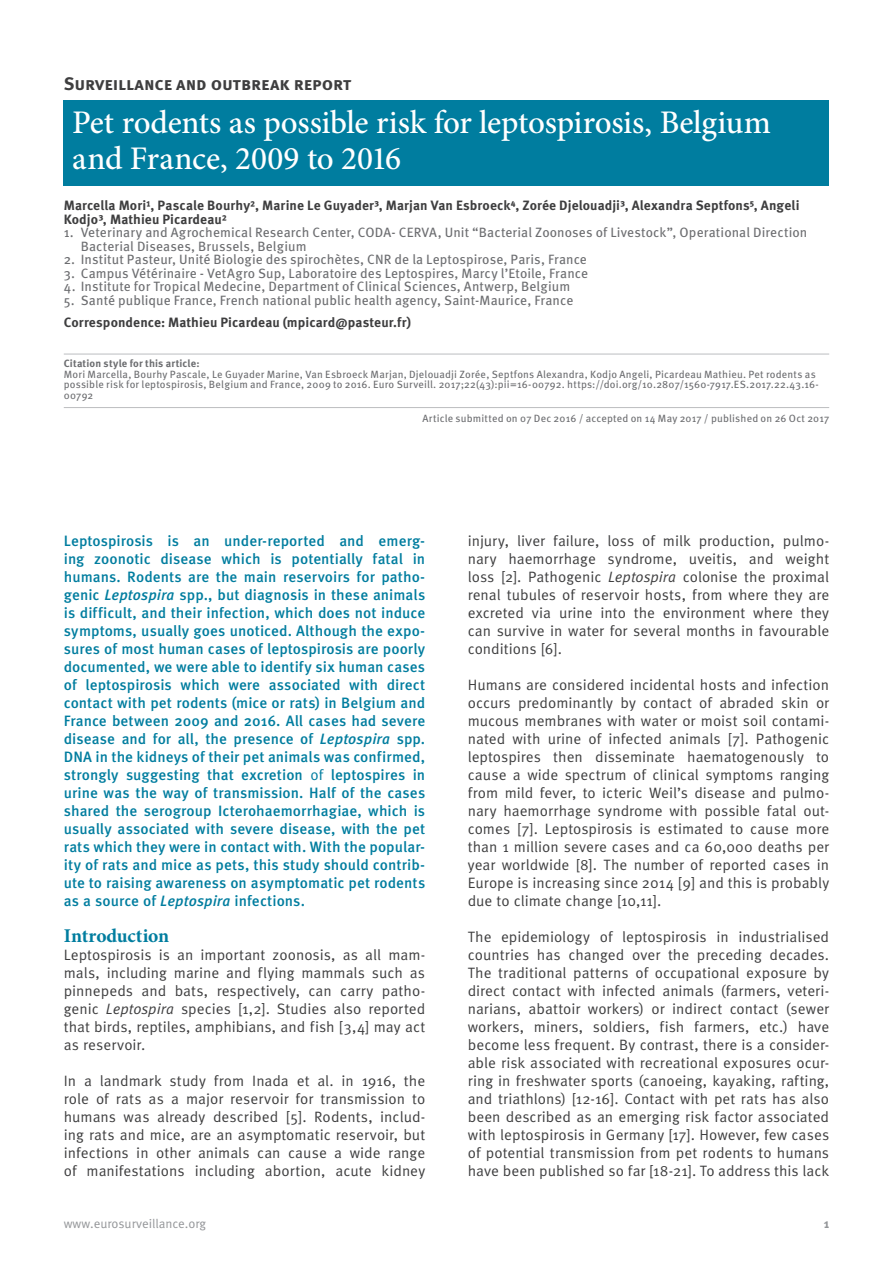
<style>
.page{position:relative;width:893px;height:1263px;background:#fff}
.page>*{position:absolute;margin:0;border:0;box-sizing:border-box;transform-origin:0 0}
.t1{font:500 33px/36px "Minion Pro";letter-spacing:-.005em;color:#fff}
.t2{font:700 19.5px "Minion Pro";letter-spacing:-.005em;color:#007d9f}
.t3{font:700 18px "Meta Pro";color:#3e3e3f}
.t4{font:15px/18px "Meta Pro";color:#3e3e3f;text-align:justify}
.t5{font:500 15px/18px "Meta Pro";letter-spacing:.005em;color:#007d9f;text-align:justify}
.t6{font:13.5px/13.5px "Meta Pro";letter-spacing:.005em;color:#6c6d70}
.t7{font:700 13.5px/13.5px "Meta Pro";letter-spacing:.005em;color:#3e3e3f}
.t8{font:12.75px "Meta Pro";color:#939598}
.t9{font:700 12.75px "Meta Pro";color:#939598}
.t10{font:10.5px/10.5px "Meta Pro";letter-spacing:.015em;color:#6c6d70}
.t11{font:700 10.5px "Meta Pro";letter-spacing:.015em;color:#6c6d70}
.s1{font-style:italic}
.s2{font-weight:400}
</style>
<div class="page">
<hr style="left:64px;top:354px;width:765px;height:1px;background:#bcbdc0">
<hr style="left:64px;top:407px;width:765px;height:1px;background:#bcbdc0">
<div style="left:64px;top:100px;width:765px;height:86px;background:#007d9f"></div>
<p class="t3" style="left:64px;top:72px;width:289px">Surveillance and outbreak report</p>
<h1 class="t1" style="left:72px;top:104px;width:700px">Pet rodents as possible risk for leptospirosis, Belgium and France, 2009 to 2016</h1>
<p class="t7" style="left:64px;top:199px;width:737px">Marcella Mori¹, Pascale Bourhy², Marine Le Guyader³, Marjan Van Esbroeck⁴, Zorée Djelouadji³, Alexandra Septfons⁵, Angeli<br>Kodjo³, Mathieu Picardeau²</p>
<p class="t6" style="left:81px;top:226px;width:728px;text-indent:-17px">1. Veterinary and Agrochemical Research Center, CODA- CERVA, Unit “Bacterial Zoonoses of Livestock”, Operational Direction<br>Bacterial Diseases, Brussels, Belgium</p>
<p class="t6" style="left:64px;top:253px;width:525px">2. Institut Pasteur, Unité Biologie des spirochètes, CNR de la Leptospirose, Paris, France</p>
<p class="t6" style="left:64px;top:267px;width:526px">3. Campus Vétérinaire - VetAgro Sup, Laboratoire des Leptospires, Marcy l’Etoile, France</p>
<p class="t6" style="left:64px;top:280px;width:508px">4. Institute for Tropical Medecine, Department of Clinical Sciences, Antwerp, Belgium</p>
<p class="t6" style="left:64px;top:294px;width:511px">5. Santé publique France, French national public health agency, Saint-Maurice, France</p>
<p class="t7" style="left:64px;top:316px;width:349px">Correspondence: Mathieu Picardeau (mpicard@pasteur.fr)</p>
<p class="t11" style="left:64px;top:357px;width:137px">Citation style for this article:</p>
<p class="t10" style="left:64px;top:369px;width:756px">Mori Marcella, Bourhy Pascale, Le Guyader Marine, Van Esbroeck Marjan, Djelouadji Zorée, Septfons Alexandra, Kodjo Angeli, Picardeau Mathieu. Pet rodents as possible risk for leptospirosis, Belgium and France, 2009 to 2016. Euro Surveill. 2017;22(43):pii=16-00792. https://doi.org/10.2807/1560-7917.ES.2017.22.43.16-<br>00792</p>
<p class="t10" style="left:422px;top:413px;width:408px">Article submitted on 07 Dec 2016 / accepted on 14 May 2017 / published on 26 Oct 2017</p>
<p class="t5" style="left:64px;top:532px;width:363px">Leptospirosis is an under-reported and emerg&shy;ing zoonotic disease which is potentially fatal in humans. Rodents are the main reservoirs for patho&shy;genic <span class="s1">Leptospira</span> spp., but diagnosis in these animals is difficult, and their infection, which does not induce symptoms, usually goes unoticed. Although the expo&shy;sures of most human cases of leptospirosis are poorly documented, we were able to identify six human cases of leptospirosis which were associated with direct contact with pet rodents (mice or rats) in Belgium and France between 2009 and 2016. All cases had severe disease and for all, the presence of <span class="s1">Leptospira</span> spp.<br>DNA in the kidneys of their pet animals was confirmed, strongly suggesting that excretion <span class="s2">of</span> leptospires in urine was the way of transmission. Half of the cases shared the serogroup Icterohaemorrhagiae, which is usually associated with severe disease, with the pet rats which they were in contact with. With the popular&shy;ity of rats and mice as pets, this study should contrib&shy;ute to raising awareness on asymptomatic pet rodents as a source of <span class="s1">Leptospira</span> infections.</p>
<h2 class="t2" style="left:64px;top:922px;width:107px">Introduction</h2>
<p class="t4" style="left:64px;top:946px;width:363px">Leptospirosis is an important zoonosis, as all mam&shy;mals, including marine and flying mammals such as pinnepeds and bats, respectively, can carry patho&shy;genic <span class="s1">Leptospira</span> species [1,2]. Studies also reported that birds, reptiles, amphibians, and fish [3,4] may act as reservoir.</p>
<p class="t4" style="left:64px;top:1072px;width:363px">In a landmark study from Inada et al. in 1916, the role of rats as a major reservoir for transmission to humans was already described [5]. Rodents, includ&shy;ing rats and mice, are an asymptomatic reservoir, but infections in other animals can cause a wide range of manifestations including abortion, acute kidney</p>
<p class="t4" style="left:468px;top:532px;width:363px">injury, liver failure, loss of milk production, pulmo&shy;nary haemorrhage syndrome, uveitis, and weight loss [2]. Pathogenic <span class="s1">Leptospira</span> colonise the proximal renal tubules of reservoir hosts, from where they are excreted via urine into the environment where they can survive in water for several months in favourable conditions [6].</p>
<p class="t4" style="left:468px;top:676px;width:363px">Humans are considered incidental hosts and infection occurs predominantly by contact of abraded skin or mucous membranes with water or moist soil contami&shy;nated with urine of infected animals [7]. Pathogenic leptospires then disseminate haematogenously to cause a wide spectrum of clinical symptoms ranging from mild fever, to icteric Weil’s disease and pulmo&shy;nary haemorrhage syndrome with possible fatal out&shy;comes [7]. Leptospirosis is estimated to cause more than 1 million severe cases and ca 60,000 deaths per year worldwide [8]. The number of reported cases in Europe is increasing since 2014 [9] and this is probably due to climate change [10,11].</p>
<p class="t4" style="left:468px;top:928px;width:363px">The epidemiology of leptospirosis in industrialised countries has changed over the preceding decades.<br>The traditional patterns of occupational exposure by direct contact with infected animals (farmers, veteri&shy;narians, abattoir workers) or indirect contact (sewer workers, miners, soldiers, fish farmers, etc.) have become less frequent. By contrast, there is a consider&shy;able risk associated with recreational exposures ocur&shy;ring in freshwater sports (canoeing, kayaking, rafting, and triathlons) [12-16]. Contact with pet rats has also been described as an emerging risk factor associated with leptospirosis in Germany [17]. However, few cases of potential transmission from pet rodents to humans have been published so far [18-21]. To address this lack</p>
<p class="t8" style="left:64px;top:1215px;width:144px">www.eurosurveillance.org</p>
<p class="t9" style="left:824px;top:1215px;width:7px">1</p>
</div>
